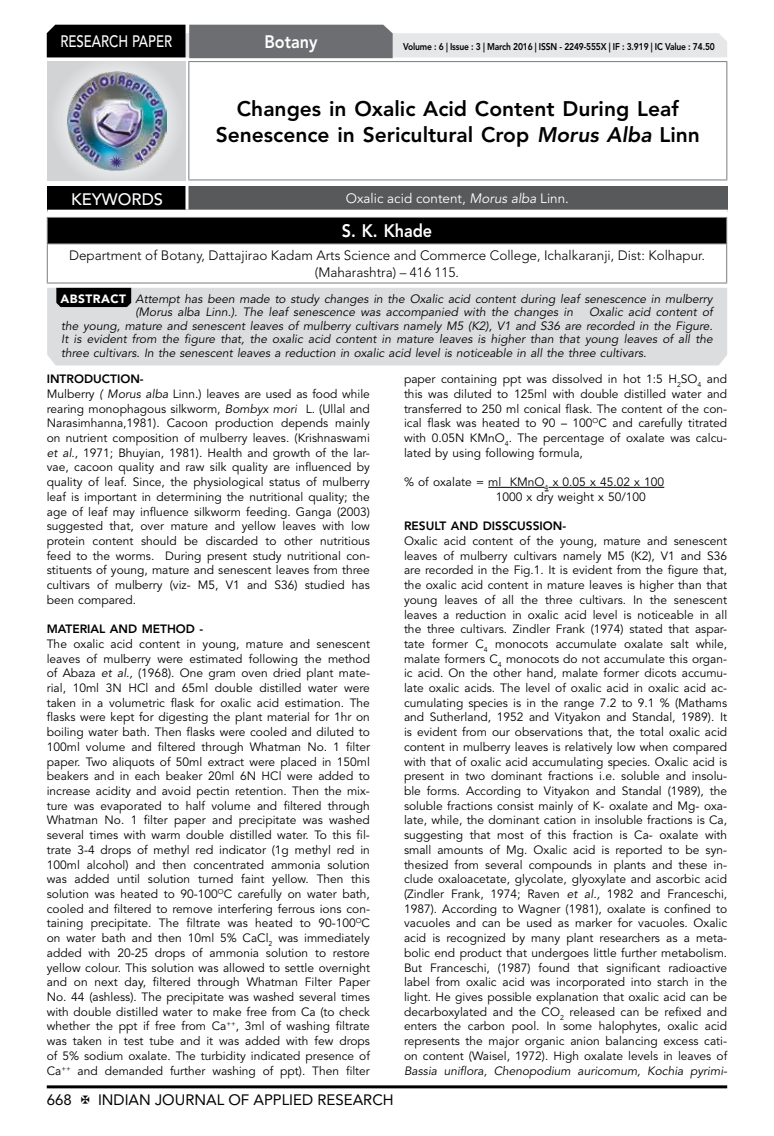
<style>
.page{position:relative;width:774px;height:1136px;background:#fff}
.page>*{position:absolute;margin:0;border:0;box-sizing:border-box;transform-origin:0 0}
.t1{font:800 21px/26.2px "Avenir LT Std";color:#000;text-align:center}
.t2{font:800 18px "Avenir LT Std";color:#fff;scale:.9 1}
.t3{font:500 16.5px "Avenir LT Std";color:#fff;scale:.8 1}
.t4{font:500 16.5px "Avenir LT Std";color:#fff}
.t5{font:15px "Avenir LT Std";color:#000}
.t6{font:300 13.5px/16.2px "Avenir LT Std";color:#000;text-align:center}
.t7{font:13.5px "Avenir LT Std";color:#fff}
.t8{font:12px/14.7px "Avenir LT Std";color:#000;text-align:justify}
.t9{font:italic 12px/13.5px "Avenir LT Std";color:#000}
.t10{font:800 12px "Avenir LT Std";color:#000}
.t11{font:800 9.75px "Avenir LT Std";letter-spacing:-.02em;color:#000;scale:.87 1}
.s1{font-style:italic}
.s2{font-weight:900;font-style:normal;color:#fff}
.s3{font-weight:800}
</style>
<div class="page">
<hr style="left:47px;top:1085px;width:680px;height:3px;background:#000">
<div style="left:48px;top:62px;width:137px;height:118px;background:linear-gradient(to right,#d9dadb,#d9dadb)"></div>
<img style="left:68px;top:71px;width:99px;height:100px">
<svg style="left:47px;top:25px;width:680px;height:33px;background:#979899"></svg>
<hr style="left:188px;top:61px;width:539px;height:1px;background:#808285">
<hr style="left:188px;top:62px;width:1px;height:117px;background:#808285">
<hr style="left:726px;top:62px;width:1px;height:117px;background:#808285">
<hr style="left:188px;top:179px;width:539px;height:1px;background:#808285">
<div style="left:47px;top:217px;width:680px;height:27px;background:#000"></div>
<hr style="left:47px;top:217px;width:680px;height:1px;background:#808285">
<svg style="left:47px;top:218px;width:1px;height:25px"></svg>
<svg style="left:726px;top:218px;width:1px;height:25px"></svg>
<hr style="left:47px;top:243px;width:680px;height:1px;background:#808285">
<hr style="left:47px;top:244px;width:1px;height:38px;background:#808285">
<hr style="left:726px;top:244px;width:1px;height:38px;background:#808285">
<hr style="left:47px;top:282px;width:680px;height:1px;background:#808285">
<div style="left:47px;top:186px;width:140px;height:25px;background:#000"></div>
<div style="left:187px;top:186px;width:541px;height:25px;background:#58595b"></div>
<hr style="left:185px;top:186px;width:3px;height:24px;background:#fff">
<hr style="left:47px;top:210px;width:140px;height:3px;background:#fff">
<hr style="left:187px;top:210px;width:541px;height:3px;background:#fff">
<div style="left:47px;top:288px;width:680px;height:77px;background:#dcddde"></div>
<svg style="left:56px;top:288px;width:75px;height:19px"></svg>
<hr style="left:488px;top:487px;width:57px;height:1px;background:#000">
<hr style="left:548px;top:487px;width:116px;height:1px;background:#000">
<h3 class="t3" style="left:60px;top:32px;width:139px">RESEARCH PAPER</h3>
<h2 class="t2" style="left:264px;top:31px;width:60px">Botany</h2>
<p class="t11" style="left:403px;top:41px;width:360px">Volume : 6 | Issue : 3 | March 2016 | ISSN - 2249-555X | IF : 3.919 | IC Value : 74.50</p>
<h1 class="t1" style="left:216px;top:95px;width:486px">Changes in Oxalic Acid Content During Leaf<br>Senescence in Sericultural Crop <span class="s1">Morus Alba</span> Linn</h1>
<h3 class="t4" style="left:71px;top:189px;width:94px">KEYWORDS</h3>
<p class="t7" style="left:346px;top:190px;width:225px">Oxalic acid content, <span class="s1">Morus alba</span> Linn.</p>
<h2 class="t2" style="left:342px;top:220px;width:102px">S. K. Khade</h2>
<p class="t6" style="left:69px;top:248px;width:637px">Department of Botany, Dattajirao Kadam Arts Science and Commerce College, Ichalkaranji, Dist: Kolhapur. (Maharashtra) – 416 115.</p>
<p class="t9" style="left:135px;top:292px;width:579px;text-indent:-75px"><span class="s2">ABSTRACT</span> Attempt has been made to study changes in the Oxalic acid content during leaf senescence in mulberry (Morus alba Linn.). The leaf senescence was accompanied with the changes in</p>
<p class="t9" style="left:61px;top:306px;width:653px;text-align:justify;text-indent:528px">Oxalic acid content of the young, mature and senescent leaves of mulberry cultivars namely M5 (K2), V1 and S36 are recorded in the Figure.<br>It is evident from the figure that, the oxalic acid content in mature leaves is higher than that young leaves of all the three cultivars. In the senescent leaves a reduction in oxalic acid level is noticeable in all the three cultivars.</p>
<p class="t8" style="left:47px;top:372px;width:325px;text-align:left"><span class="s3">INTRODUCTION-<br></span>Mulberry <span class="s1">( Morus alba</span> Linn.) leaves are used as food while rearing monophagous silkworm, <span class="s1">Bombyx mori</span> L. (Ullal and Narasimhanna,1981). Cacoon production depends mainly on nutrient composition of mulberry leaves. (Krishnaswami <span class="s1">et al</span>., 1971; Bhuyian, 1981). Health and growth of the lar&shy;vae, cacoon quality and raw silk quality are influenced by quality of leaf. Since, the physiological status of mulberry leaf is important in determining the nutritional quality; the age of leaf may influence silkworm feeding. Ganga (2003) suggested that, over mature and yellow leaves with low protein content should be discarded to other nutritious feed to the worms. During present study nutritional con&shy;stituents of young, mature and senescent leaves from three cultivars of mulberry (viz- M5, V1 and S36) studied has been compared.</p>
<p class="t10" style="left:47px;top:622px;width:158px">MATERIAL AND METHOD -</p>
<p class="t8" style="left:47px;top:636px;width:325px">The oxalic acid content in young, mature and senescent leaves of mulberry were estimated following the method of Abaza <span class="s1">et al.,</span> (1968). One gram oven dried plant mate&shy;rial, 10ml 3N HCl and 65ml double distilled water were taken in a volumetric flask for oxalic acid estimation. The flasks were kept for digesting the plant material for 1hr on boiling water bath. Then flasks were cooled and diluted to 100ml volume and filtered through Whatman No. 1 filter paper. Two aliquots of 50ml extract were placed in 150ml beakers and in each beaker 20ml 6N HCl were added to increase acidity and avoid pectin retention. Then the mix&shy;ture was evaporated to half volume and filtered through Whatman No. 1 filter paper and precipitate was washed several times with warm double distilled water. To this fil&shy;trate 3-4 drops of methyl red indicator (1g methyl red in 100ml alcohol) and then concentrated ammonia solution was added until solution turned faint yellow. Then this solution was heated to 90-100<sup>O</sup>C carefully on water bath, cooled and filtered to remove interfering ferrous ions con&shy;taining precipitate. The filtrate was heated to 90-100<sup>O</sup>C on water bath and then 10ml 5% CaCl<sub>2</sub> was immediately added with 20-25 drops of ammonia solution to restore yellow colour. This solution was allowed to settle overnight and on next day, filtered through Whatman Filter Paper No. 44 (ashless). The precipitate was washed several times with double distilled water to make free from Ca (to check whether the ppt if free from Ca<sup>++</sup>, 3ml of washing filtrate was taken in test tube and it was added with few drops of 5% sodium oxalate. The turbidity indicated presence of Ca<sup>++</sup> and demanded further washing of ppt). Then filter</p>
<p class="t8" style="left:404px;top:372px;width:325px">paper containing ppt was dissolved in hot 1:5 H<sub>2</sub>SO<sub>4</sub> and this was diluted to 125ml with double distilled water and transferred to 250 ml conical flask. The content of the con&shy;ical flask was heated to 90 – 100<sup>O</sup>C and carefully titrated with 0.05N KMnO<sub>4</sub>. The percentage of oxalate was calcu&shy;lated by using following formula,</p>
<p class="t8" style="left:496px;top:475px;width:170px;text-indent:-92px">% of oxalate = ml KMnO<sub>4</sub> x 0.05 x 45.02 x 100<br>1000 x dry weight x 50/100</p>
<p class="t10" style="left:404px;top:519px;width:164px">RESULT AND DISSCUSSION-</p>
<p class="t8" style="left:404px;top:533px;width:325px">Oxalic acid content of the young, mature and senescent leaves of mulberry cultivars namely M5 (K2), V1 and S36 are recorded in the Fig.1. It is evident from the figure that, the oxalic acid content in mature leaves is higher than that young leaves of all the three cultivars. In the senescent leaves a reduction in oxalic acid level is noticeable in all the three cultivars. Zindler Frank (1974) stated that aspar&shy;tate former C<sub>4</sub> monocots accumulate oxalate salt while, malate formers C<sub>4</sub> monocots do not accumulate this organ&shy;ic acid. On the other hand, malate former dicots accumu&shy;late oxalic acids. The level of oxalic acid in oxalic acid ac&shy;cumulating species is in the range 7.2 to 9.1 % (Mathams and Sutherland, 1952 and Vityakon and Standal, 1989). It is evident from our observations that, the total oxalic acid content in mulberry leaves is relatively low when compared with that of oxalic acid accumulating species. Oxalic acid is present in two dominant fractions i.e. soluble and insolu&shy;ble forms. According to Vityakon and Standal (1989), the soluble fractions consist mainly of K- oxalate and Mg- oxa&shy;late, while, the dominant cation in insoluble fractions is Ca, suggesting that most of this fraction is Ca- oxalate with small amounts of Mg. Oxalic acid is reported to be syn&shy;thesized from several compounds in plants and these in&shy;clude oxaloacetate, glycolate, glyoxylate and ascorbic acid (Zindler Frank, 1974; Raven <span class="s1">et al.,</span> 1982 and Franceschi, 1987). According to Wagner (1981), oxalate is confined to vacuoles and can be used as marker for vacuoles. Oxalic acid is recognized by many plant researchers as a meta&shy;bolic end product that undergoes little further metabolism.<br>But Franceschi, (1987) found that significant radioactive label from oxalic acid was incorporated into starch in the light. He gives possible explanation that oxalic acid can be decarboxylated and the CO<sub>2</sub> released can be refixed and enters the carbon pool. In some halophytes, oxalic acid represents the major organic anion balancing excess cati&shy;on content (Waisel, 1972). High oxalate levels in leaves of</p>
<p class="t9" style="left:404px;top:1063px;width:325px">Bassia uniflora, Chenopodium auricomum, Kochia pyrimi-</p>
<p class="t5" style="left:47px;top:1090px;width:27px">668</p>
<p class="t5" style="left:98px;top:1090px;width:297px">INDIAN JOURNAL OF APPLIED RESEARCH</p>
</div>
